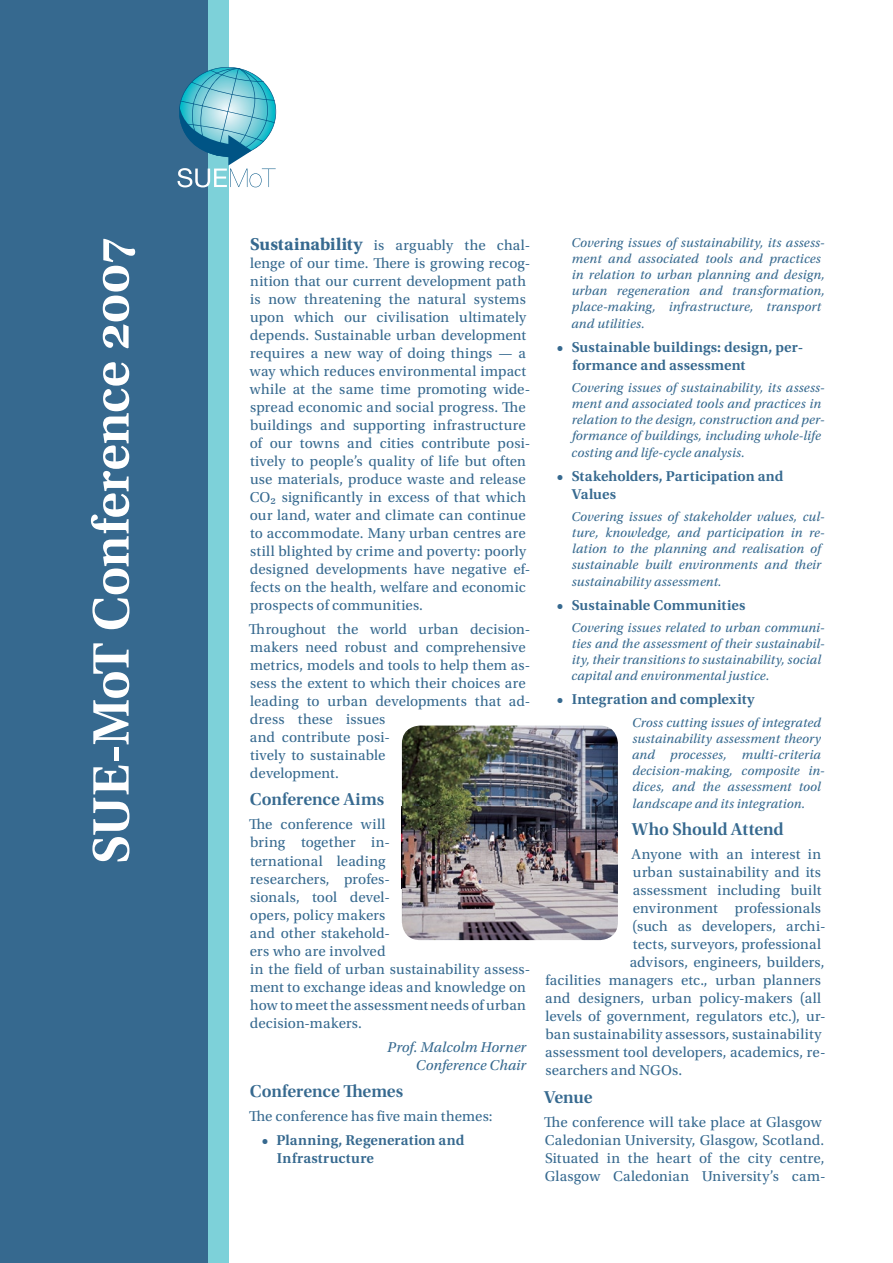
<style>
.page{position:relative;width:893px;height:1263px;background:#fff}
.page>*{position:absolute;margin:0;border:0;box-sizing:border-box;transform-origin:0 0}
.t1{font:600 54px "Utopia Std";letter-spacing:-.01em;color:#fff}
.t2{font:18px "Utopia Std Semibold Subh";letter-spacing:-.005em;color:#36698f}
.t3{font:15px/18px "Utopia Std";letter-spacing:.01em;color:#36698f}
.t4{font:600 15px/18px "Utopia Std";letter-spacing:.01em;color:#36698f}
.t5{font:italic 15px/18px "Utopia Std";letter-spacing:.005em;color:#36698f;text-align:right}
.t6{font:italic 13.5px/16.2px "Utopia Std";letter-spacing:.01em;color:#36698f}
.s1{font-weight:700;font-size:18px}
</style>
<div class="page">
<div style="left:207px;top:0;width:22px;height:1263px;background:#7dd1d9"></div>
<div style="left:0;top:0;width:207px;height:1263px;background:#36698f"></div>
<svg style="left:177px;top:67px;width:99px;height:120px"></svg>
<img style="left:402px;top:725px;width:216px;height:215px">
<h1 class="t1" style="left:81px;top:864px;width:628px;rotate:-90deg">SUE-MoT Conference 2007</h1>
<p class="t3" style="left:250px;top:236px;width:282px"><span class="s1">Sustainability</span> is arguably the chal&shy;lenge of our time. There is growing recog&shy;nition that our current development path is now threatening the natural systems upon which our civilisation ultimately depends. Sustainable urban development requires a new way of doing things — a way which reduces environmental impact while at the same time promoting wide&shy;spread economic and social progress. The buildings and supporting infrastructure of our towns and cities contribute posi&shy;tively to people’s quality of life but often use materials, produce waste and release CO2 significantly in excess of that which our land, water and climate can continue to accommodate. Many urban centres are still blighted by crime and poverty: poorly designed developments have negative ef&shy;fects on the health, welfare and economic prospects of communities.</p>
<p class="t3" style="left:249px;top:620px;width:283px">Throughout the world urban decision&shy;makers need robust and comprehensive metrics, models and tools to help them as&shy;sess the extent to which their choices are leading to urban developments that ad&shy;dress these issues<br>and contribute posi-<br>tively to sustainable<br>development.</p>
<p class="t2" style="left:250px;top:790px;width:136px">Conference Aims</p>
<p class="t3" style="left:249px;top:816px;width:283px">The conference will<br>bring together in-<br>ternational leading<br>researchers, profes-<br>sionals, tool devel-<br>opers, policy makers<br>and other stakehold-<br>ers who are involved<br>in the field of urban sustainability assess&shy;ment to exchange ideas and knowledge on how to meet the assessment needs of urban decision-makers.</p>
<p class="t5" style="left:387px;top:1038px;width:141px">Prof. Malcolm Horner<br>Conference Chair</p>
<p class="t2" style="left:250px;top:1081px;width:155px">Conference Themes</p>
<p class="t3" style="left:249px;top:1107px;width:245px">The conference has five main themes:</p>
<p class="t4" style="left:277px;top:1131px;width:189px;text-indent:-15px">• Planning, Regeneration and<br>Infrastructure</p>
<p class="t6" style="left:571px;top:234px;width:255px">Covering issues of sustainability, its assess&shy;ment and associated tools and practices in relation to urban planning and design, urban regeneration and transformation, place-making, infrastructure, transport and utilities.</p>
<p class="t4" style="left:572px;top:338px;width:232px;text-indent:-16px">• Sustainable buildings: design, per&shy;formance and assessment</p>
<p class="t6" style="left:571px;top:379px;width:255px">Covering issues of sustainability, its assess&shy;ment and associated tools and practices in relation to the design, construction and per&shy;formance of buildings, including whole-life costing and life-cycle analysis.</p>
<p class="t4" style="left:572px;top:467px;width:213px;text-indent:-15px">• Stakeholders, Participation and<br>Values</p>
<p class="t6" style="left:571px;top:508px;width:255px">Covering issues of stakeholder values, cul&shy;ture, knowledge, and participation in re&shy;lation to the planning and realisation of sustainable built environments and their sustainability assessment.</p>
<p class="t4" style="left:557px;top:596px;width:190px">• Sustainable Communities</p>
<p class="t6" style="left:571px;top:619px;width:255px">Covering issues related to urban communi&shy;ties and the assessment of their sustainabil&shy;ity, their transitions to sustainability, social capital and environmental justice.</p>
<p class="t4" style="left:557px;top:691px;width:199px">• Integration and complexity</p>
<p class="t6" style="left:632px;top:714px;width:194px">Cross cutting issues of integrated sustainability assessment theory and processes, multi-criteria decision-making, composite in&shy;dices, and the assessment tool landscape and its integration.</p>
<p class="t2" style="left:632px;top:819px;width:153px">Who Should Attend</p>
<p class="t3" style="left:632px;top:846px;width:191px">Anyone with an interest in</p>
<p class="t3" style="left:633px;top:864px;width:190px">urban sustainability and its</p>
<p class="t3" style="left:633px;top:882px;width:189px">assessment including built</p>
<p class="t3" style="left:633px;top:900px;width:190px">environment professionals</p>
<p class="t3" style="left:633px;top:918px;width:194px">(such as developers, archi-</p>
<p class="t3" style="left:633px;top:936px;width:190px">tects, surveyors, professional</p>
<p class="t3" style="left:630px;top:954px;width:196px">advisors, engineers, builders,</p>
<p class="t3" style="left:545px;top:972px;width:277px">facilities managers etc., urban planners</p>
<p class="t3" style="left:545px;top:990px;width:278px">and designers, urban policy-makers (all</p>
<p class="t3" style="left:545px;top:1008px;width:282px">levels of government, regulators etc.), ur-</p>
<p class="t3" style="left:545px;top:1026px;width:278px">ban sustainability assessors, sustainability</p>
<p class="t3" style="left:545px;top:1044px;width:282px">assessment tool developers, academics, re-</p>
<p class="t3" style="left:545px;top:1062px;width:138px">searchers and NGOs.</p>
<p class="t2" style="left:544px;top:1087px;width:50px">Venue</p>
<p class="t3" style="left:544px;top:1113px;width:283px">The conference will take place at Glasgow Caledonian University, Glasgow, Scotland.<br>Situated in the heart of the city centre, Glasgow Caledonian University’s cam-</p>
</div>
